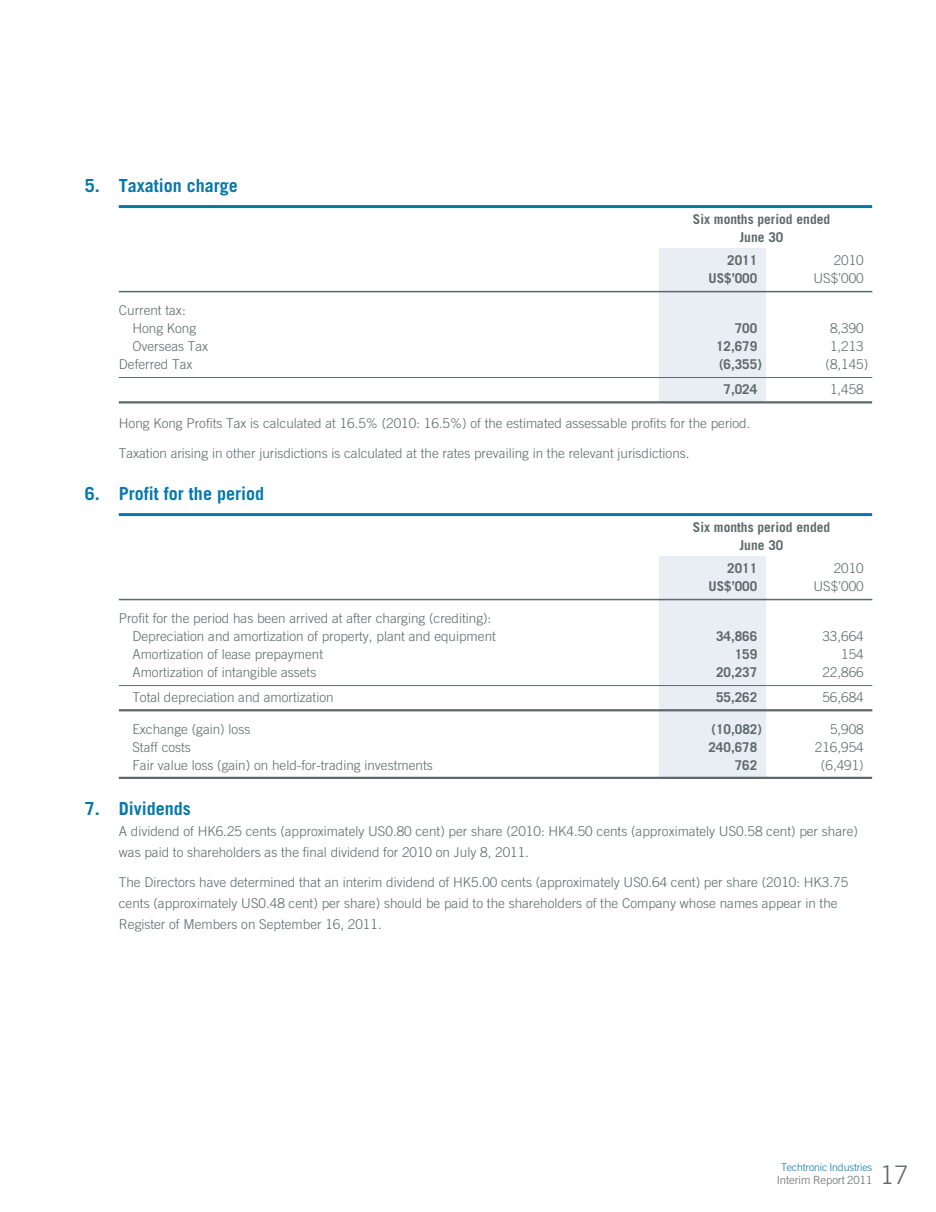
<style>
.page{position:relative;width:936px;height:1212px;background:#fff}
.page>*{position:absolute;margin:0;border:0;box-sizing:border-box;transform-origin:0 0}
.t1{font:300 25.5px "Trade Gothic";color:#5d6a68}
.t2{font:700 18px "Trade Gothic";color:#0578a9}
.t3{font:300 13.5px/21px "Trade Gothic";color:#5d6a68}
.t4{font:700 13.5px/18px "Trade Gothic";color:#5d6a68;text-align:center}
.t5{font:300 11.25px "Trade Gothic";color:#5d6a68}
.t6{font:300 10.5px "Trade Gothic";letter-spacing:-.01em;color:#0578a9}
</style>
<div class="page">
<hr style="left:119px;top:205px;width:753px;height:3px;background:#0578a9">
<div style="left:659px;top:249px;width:107px;height:153px;background:#e9edf4"></div>
<hr style="left:119px;top:291px;width:753px;height:1px;background:#5d6a68">
<hr style="left:119px;top:377px;width:753px;height:1px;background:#5d6a68">
<hr style="left:119px;top:401px;width:753px;height:2px;background:#5d6a68">
<hr style="left:119px;top:513px;width:753px;height:3px;background:#0578a9">
<div style="left:659px;top:556px;width:107px;height:222px;background:#e9edf4"></div>
<hr style="left:119px;top:599px;width:753px;height:1px;background:#5d6a68">
<hr style="left:119px;top:685px;width:753px;height:1px;background:#5d6a68">
<hr style="left:119px;top:709px;width:753px;height:2px;background:#5d6a68">
<hr style="left:119px;top:777px;width:753px;height:2px;background:#5d6a68">
<h2 class="t2" style="left:85px;top:179px;width:155px">5. Taxation charge</h2>
<p class="t3" style="left:132px;top:302px;width:65px;line-height:18px;text-indent:-14px">Current tax:<br>Hong Kong</p>
<p class="t4" style="left:693px;top:212px;width:139px">Six months period ended<br>June 30</p>
<p class="t4" style="left:727px;top:253px;width:32px">2011</p>
<p class="t3" style="left:834px;top:251px;width:32px">2010</p>
<p class="t4" style="left:708px;top:271px;width:50px">US$’000</p>
<p class="t3" style="left:813px;top:269px;width:52px">US$’000</p>
<p class="t4" style="left:735px;top:320px;width:24px">700</p>
<p class="t3" style="left:830px;top:319px;width:35px">8,390</p>
<p class="t3" style="left:132px;top:337px;width:77px">Overseas Tax</p>
<p class="t4" style="left:716px;top:338px;width:43px">12,679</p>
<p class="t3" style="left:830px;top:337px;width:35px">1,213</p>
<p class="t3" style="left:119px;top:355px;width:75px">Deferred Tax</p>
<p class="t4" style="left:719px;top:356px;width:44px">(6,355)</p>
<p class="t3" style="left:826px;top:355px;width:44px">(8,145)</p>
<p class="t4" style="left:724px;top:382px;width:35px">7,024</p>
<p class="t3" style="left:830px;top:380px;width:35px">1,458</p>
<p class="t3" style="left:119px;top:414px;width:633px">Hong Kong Profits Tax is calculated at 16.5% (2010: 16.5%) of the estimated assessable profits for the period.</p>
<p class="t3" style="left:119px;top:444px;width:572px">Taxation arising in other jurisdictions is calculated at the rates prevailing in the relevant jurisdictions.</p>
<h2 class="t2" style="left:85px;top:487px;width:181px">6. Profit for the period</h2>
<p class="t4" style="left:693px;top:520px;width:139px">Six months period ended<br>June 30</p>
<p class="t4" style="left:727px;top:560px;width:32px">2011</p>
<p class="t3" style="left:834px;top:559px;width:32px">2010</p>
<p class="t4" style="left:708px;top:578px;width:50px">US$’000</p>
<p class="t3" style="left:813px;top:577px;width:52px">US$’000</p>
<p class="t3" style="left:132px;top:610px;width:365px;line-height:18px;text-indent:-14px">Profit for the period has been arrived at after charging (crediting):<br>Depreciation and amortization of property, plant and equipment</p>
<p class="t4" style="left:716px;top:628px;width:43px">34,866</p>
<p class="t3" style="left:822px;top:626px;width:43px">33,664</p>
<p class="t3" style="left:132px;top:644px;width:192px">Amortization of lease prepayment</p>
<p class="t4" style="left:735px;top:646px;width:24px">159</p>
<p class="t3" style="left:841px;top:644px;width:24px">154</p>
<p class="t3" style="left:132px;top:662px;width:185px">Amortization of intangible assets</p>
<p class="t4" style="left:716px;top:664px;width:43px">20,237</p>
<p class="t3" style="left:822px;top:662px;width:43px">22,866</p>
<p class="t3" style="left:132px;top:688px;width:203px">Total depreciation and amortization</p>
<p class="t4" style="left:716px;top:690px;width:43px">55,262</p>
<p class="t3" style="left:822px;top:688px;width:43px">56,684</p>
<p class="t3" style="left:132px;top:720px;width:119px">Exchange (gain) loss</p>
<p class="t4" style="left:712px;top:721px;width:52px">(10,082)</p>
<p class="t3" style="left:830px;top:720px;width:35px">5,908</p>
<p class="t3" style="left:132px;top:738px;width:60px">Staff costs</p>
<p class="t4" style="left:708px;top:739px;width:50px">240,678</p>
<p class="t3" style="left:815px;top:738px;width:50px">216,954</p>
<p class="t3" style="left:132px;top:756px;width:302px">Fair value loss (gain) on held-for-trading investments</p>
<p class="t4" style="left:735px;top:757px;width:24px">762</p>
<p class="t3" style="left:821px;top:756px;width:44px">(6,491)</p>
<h2 class="t2" style="left:85px;top:802px;width:108px">7. Dividends</h2>
<p class="t3" style="left:119px;top:822px;width:741px">A dividend of HK6.25 cents (approximately US0.80 cent) per share (2010: HK4.50 cents (approximately US0.58 cent) per share) was paid to shareholders as the final dividend for 2010 on July 8, 2011.</p>
<p class="t3" style="left:119px;top:873px;width:731px">The Directors have determined that an interim dividend of HK5.00 cents (approximately US0.64 cent) per share (2010: HK3.75 cents (approximately US0.48 cent) per share) should be paid to the shareholders of the Company whose names appear in the<br>Register of Members on September 16, 2011.</p>
<p class="t6" style="left:781px;top:1163px;width:93px">Techtronic Industries</p>
<p class="t5" style="left:777px;top:1176px;width:97px">Interim Report 2011</p>
<h1 class="t1" style="left:880px;top:1166px;width:30px">17</h1>
</div>
